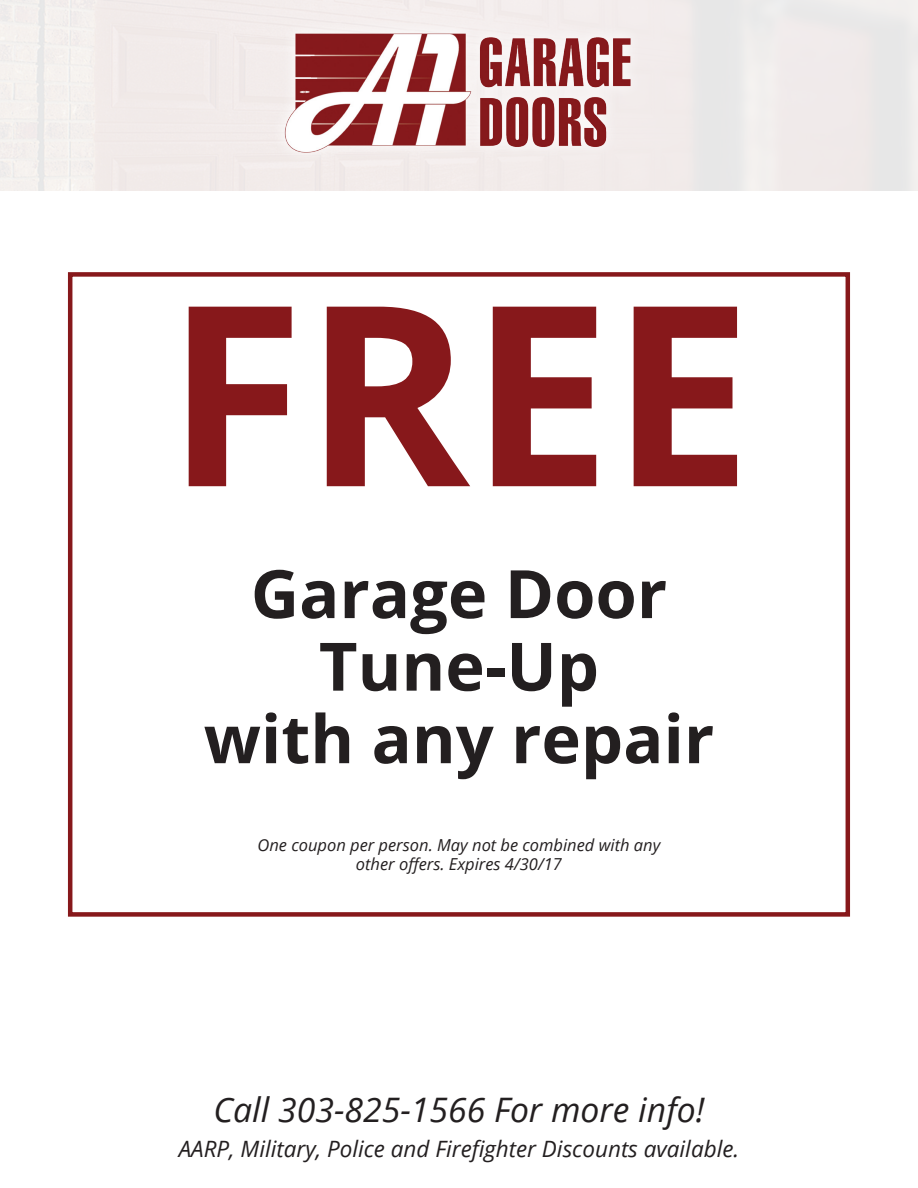
<style>
.page{position:relative;width:918px;height:1188px;background:#fff}
.page>*{position:absolute;margin:0;border:0;box-sizing:border-box;transform-origin:0 0}
.t1{font:700 251.55px "Open Sans";color:#87181b}
.t2{font:700 66.75px/72.6px "Open Sans";color:#231f20;text-align:center}
.t3{font:italic 33.75px "Open Sans";color:#231f20}
.t4{font:italic 22.5px "Open Sans";color:#231f20}
.t5{font:italic 16.5px/19.5px "Open Sans";color:#231f20;text-align:center}
</style>
<div class="page">
<div style="left:270px;top:19px;width:374px;height:147px;background:#f3edec"></div>
<img style="left:284px;top:30px;width:370px;height:130px">
<div style="left:68px;top:272px;width:782px;height:645px;border:4px solid #87181b"></div>
<p class="t1" style="left:166px;top:217px;width:587px">FREE</p>
<p class="t2" style="left:251px;top:556px;width:418px">Garage Door<br>Tune-Up</p>
<p class="t2" style="left:204px;top:701px;width:512px">with any repair</p>
<p class="t5" style="left:258px;top:835px;width:404px">One coupon per person. May not be combined with any other offers. Expires 4/30/17</p>
<p class="t3" style="left:213px;top:1086px;width:493px">Call 303-825-1566 For more info!</p>
<p class="t4" style="left:179px;top:1133px;width:562px">AARP, Military, Police and Firefighter Discounts available.</p>
</div>
